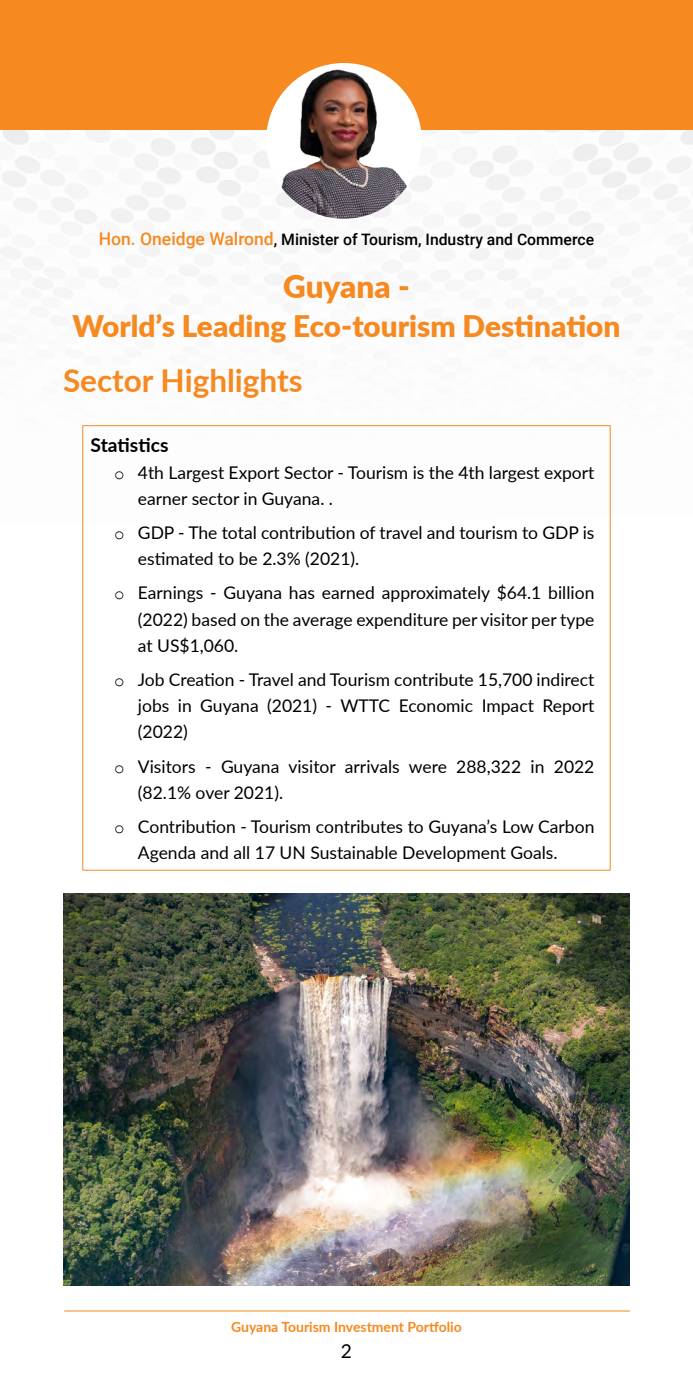
<style>
.page{position:relative;width:693px;height:1386px;background:#fff}
.page>*{position:absolute;margin:0;border:0;box-sizing:border-box;transform-origin:0 0}
.t1{font:700 31.5px "Lato";color:#f6891f}
.t2{font:900 31.5px "Lato";color:#f6891f}
.t3{font:900 29.75px "Lato";color:#f6891f}
.t4{font:700 19.25px "Lato";color:#000}
.t5{font:19.25px "Lato";color:#000}
.t6{font:17.5px/26.2px "Lato";color:#000}
.t7{font:500 15.75px "Roboto";color:#000}
.t8{font:700 14px "Lato";color:#f6891f}
.s1{font-size:17.5px;color:#f6891f}
.s2{font-family:"Courier New"}
</style>
<div class="page">
<hr style="left:64px;top:1311px;width:566px;height:1px;background:#f6891f">
<div style="left:0;top:0;width:693px;height:130px;background:#f6891f"></div>
<img style="left:266px;top:63px;width:156px;height:156px;border-radius:78px">
<hr style="left:82px;top:425px;width:529px;height:1px;background:#f6891f">
<hr style="left:82px;top:426px;width:1px;height:444px;background:#f6891f">
<hr style="left:610px;top:426px;width:1px;height:444px;background:#f6891f">
<hr style="left:82px;top:870px;width:529px;height:1px;background:#f6891f">
<img style="left:63px;top:893px;width:567px;height:392px">
<p class="t7" style="left:99px;top:228px;width:497px"><span class="s1">Hon. Oneidge Walrond</span>, Minister of Tourism, Industry and Commerce</p>
<h1 class="t2" style="left:283px;top:263px;width:128px">Guyana -</h1>
<h2 class="t3" style="left:72px;top:304px;width:549px">World’s Leading Eco-tourism Destination</h2>
<h1 class="t1" style="left:63px;top:357px;width:241px">Sector Highlights</h1>
<p class="t4" style="left:91px;top:431px;width:79px">Statistics</p>
<p class="t6" style="left:138px;top:458px;width:458px;text-indent:-24px"><span class="s2">o</span> 4th Largest Export Sector - Tourism is the 4th largest export earner sector in Guyana. .</p>
<p class="t6" style="left:138px;top:519px;width:458px;text-indent:-24px"><span class="s2">o</span> GDP - The total contribution of travel and tourism to GDP is estimated to be 2.3% (2021).</p>
<p class="t6" style="left:138px;top:579px;width:458px;text-align:justify;text-indent:-24px"><span class="s2">o</span> Earnings - Guyana has earned approximately $64.1 billion (2022) based on the average expenditure per visitor per type at US$1,060.</p>
<p class="t6" style="left:138px;top:666px;width:458px;text-align:justify;text-indent:-24px"><span class="s2">o</span> Job Creation - Travel and Tourism contribute 15,700 indirect jobs in Guyana (2021) - WTTC Economic Impact Report (2022)</p>
<p class="t6" style="left:138px;top:752px;width:458px;text-indent:-24px"><span class="s2">o</span> Visitors - Guyana visitor arrivals were 288,322 in 2022 (82.1% over 2021).</p>
<p class="t6" style="left:138px;top:813px;width:458px;text-indent:-24px"><span class="s2">o</span> Contribution - Tourism contributes to Guyana’s Low Carbon<br>Agenda and all 17 UN Sustainable Development Goals.</p>
<p class="t8" style="left:231px;top:1317px;width:232px">Guyana Tourism Investment Portfolio</p>
<p class="t5" style="left:341px;top:1337px;width:13px">2</p>
</div>
